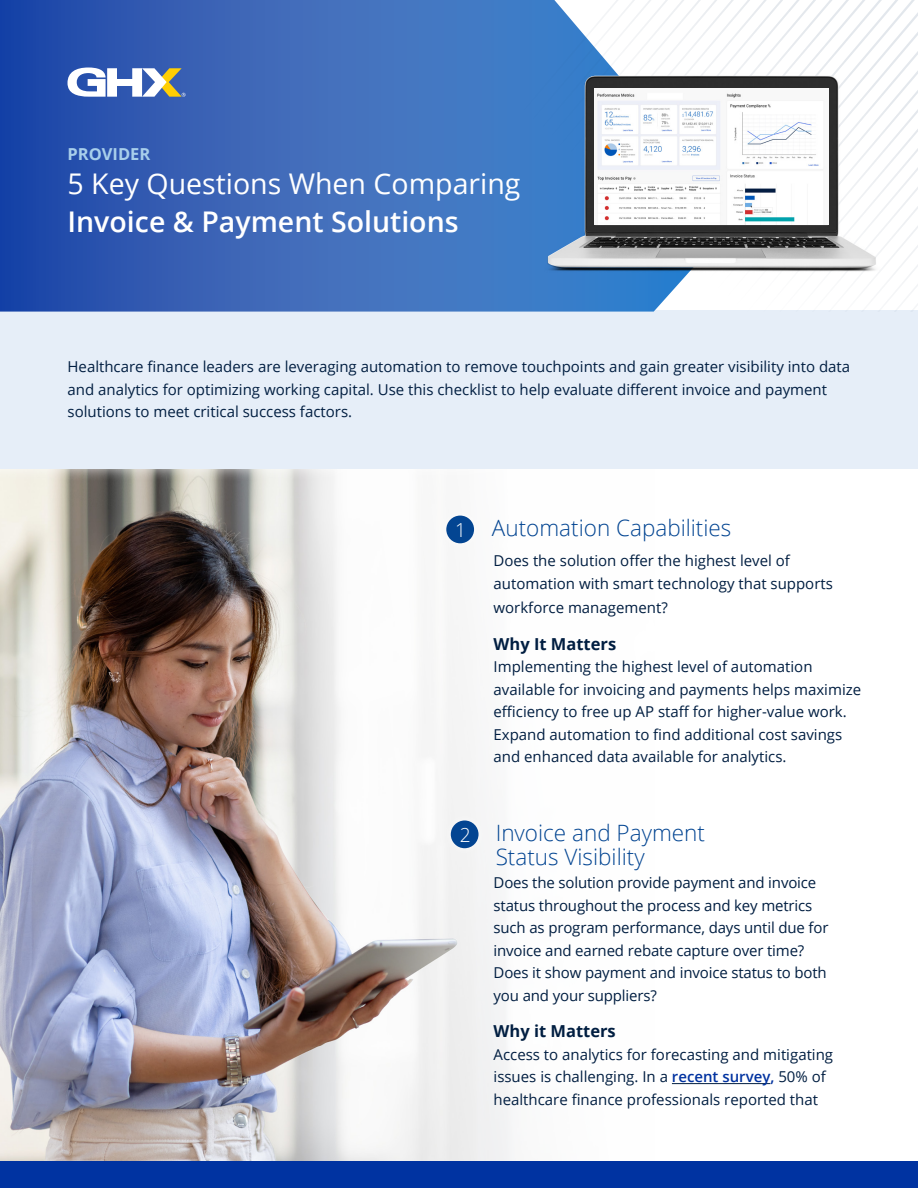
<style>
.page{position:relative;width:918px;height:1188px;background:#fff}
.page>*{position:absolute;margin:0;border:0;box-sizing:border-box;transform-origin:0 0}
.t1{font:28.5px "Open Sans";color:#fff}
.t2{font:600 28.5px "Open Sans";color:#fff}
.t3{font:300 22.5px/24px "Open Sans";color:#034592}
.t4{font:300 19.2px "Open Sans";color:#fff}
.t5{font:700 16.5px "Open Sans";color:#011e41}
.t6{font:700 16.5px "Open Sans";color:#a8cfeb}
.t7{font:15px/22.5px "Open Sans";color:#011e41}
.s1{font-weight:600;color:#0032a0}
</style>
<div class="page">
<img style="left:0;top:481px;width:511px;height:679px">
<div style="left:0;top:298px;width:918px;height:183px;background:#fff;opacity:.75"></div>
<div style="left:0;top:310px;width:918px;height:159px;background:#e6eef8"></div>
<svg style="left:0;top:0;width:490px;height:312px;background:#3864b6"></svg>
<svg style="left:490px;top:0;width:428px;height:312px"></svg>
<img style="left:526px;top:66px;width:368px;height:214px">
<img style="left:548px;top:76px;width:327px;height:192px">
<img style="left:595px;top:89px;width:233px;height:136px">
<hr style="left:672px;top:1083px;width:98px;height:1px;background:#011e41">
<div style="left:443px;top:813px;width:43px;height:42px;background:#f4f4f4"></div>
<div style="left:451px;top:820px;width:28px;height:28px;background:#034592;border-radius:50%"></div>
<div style="left:439px;top:508px;width:42px;height:43px;background:#f9f9f8"></div>
<div style="left:446px;top:516px;width:28px;height:27px;background:#034592;border-radius:50%"></div>
<svg style="left:68px;top:68px;width:118px;height:29px"></svg>
<div style="left:0;top:1161px;width:918px;height:27px;background:#0033a1"></div>
<p class="t6" style="left:68px;top:142px;width:84px">PROVIDER</p>
<h1 class="t1" style="left:68px;top:165px;width:455px">5 Key Questions When Comparing</h1>
<h1 class="t2" style="left:68px;top:202px;width:393px">Invoice &amp; Payment Solutions</h1>
<p class="t7" style="left:68px;top:355px;width:784px">Healthcare finance leaders are leveraging automation to remove touchpoints and gain greater visibility into data and analytics for optimizing working capital. Use this checklist to help evaluate different invoice and payment solutions to meet critical success factors.</p>
<p class="t4" style="left:455px;top:517px;width:12px">1</p>
<h2 class="t3" style="left:492px;top:515px;width:241px">Automation Capabilities</h2>
<p class="t7" style="left:494px;top:549px;width:341px">Does the solution offer the highest level of automation with smart technology that supports</p>
<p class="t7" style="left:494px;top:596px;width:176px">workforce management?</p>
<p class="t5" style="left:494px;top:632px;width:124px">Why It Matters</p>
<p class="t7" style="left:494px;top:655px;width:369px">Implementing the highest level of automation available for invoicing and payments helps maximize efficiency to free up AP staff for higher-value work.<br>Expand automation to find additional cost savings and enhanced data available for analytics.</p>
<p class="t4" style="left:460px;top:822px;width:12px">2</p>
<h2 class="t3" style="left:496px;top:820px;width:211px">Invoice and Payment<br>Status Visibility</h2>
<p class="t7" style="left:494px;top:871px;width:336px">Does the solution provide payment and invoice status throughout the process and key metrics such as program performance, days until due for invoice and earned rebate capture over time?<br>Does it show payment and invoice status to both you and your suppliers?</p>
<p class="t5" style="left:494px;top:1020px;width:124px">Why it Matters</p>
<p class="t7" style="left:494px;top:1043px;width:341px">Access to analytics for forecasting and mitigating issues is challenging. In a <span class="s1">recent survey,</span> 50% of healthcare finance professionals reported that</p>
</div>
